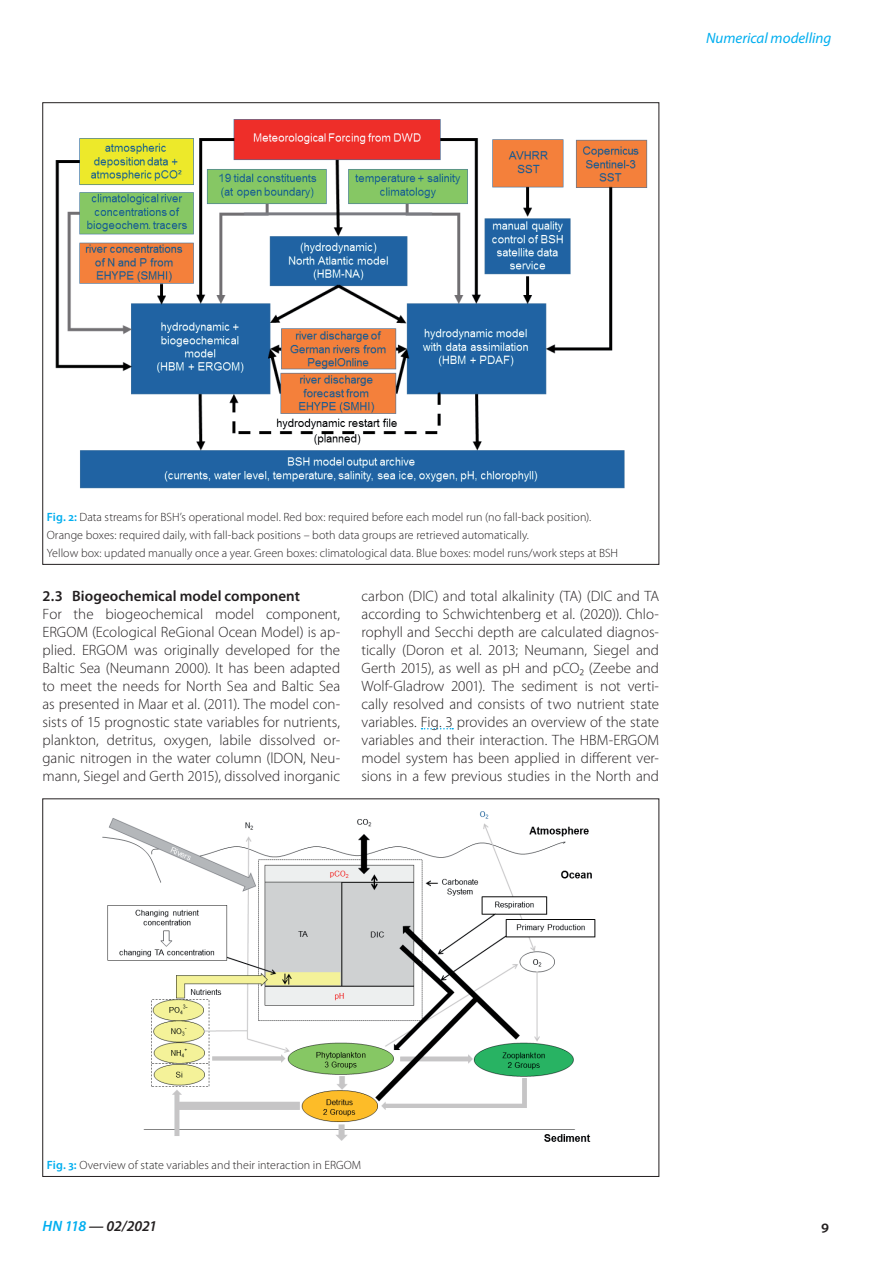
<style>
.page{position:relative;width:893px;height:1263px;background:#fff}
.page>*{position:absolute;margin:0;border:0;box-sizing:border-box;transform-origin:0 0}
.t1{font:300 15px/18px "Myriad Pro";color:#231f20;text-align:justify}
.t2{font:600 15px "Myriad Pro";letter-spacing:.005em;color:#231f20}
.t3{font:italic 15px "Myriad Pro";color:#00aeef}
.t4{font:italic 600 15px "Myriad Pro";letter-spacing:-.02em;color:#231f20}
.t5{font:300 12px/18px "Myriad Pro";letter-spacing:.005em;color:#231f20}
.s1{font-weight:600;color:#00aeef}
.s2{color:#00aeef}
</style>
<div class="page">
<svg style="left:421px;top:728px;width:32px;height:1px"></svg>
<img style="left:55px;top:119px;width:593px;height:370px">
<img style="left:102px;top:811px;width:494px;height:331px">
<p class="t3" style="left:706px;top:28px;width:127px">Numerical modelling</p>
<p class="t5" style="left:47px;top:508px;width:573px"><span class="s1">Fig. 2:</span> Data streams for BSH’s operational model. Red box: required before each model run (no fall-back position).<br>Orange boxes: required daily, with fall-back positions – both data groups are retrieved automatically.<br>Yellow box: updated manually once a year. Green boxes: climatological data. Blue boxes: model runs/work steps at BSH</p>
<p class="t2" style="left:43px;top:586px;width:259px">2.3 Biogeochemical model component</p>
<p class="t1" style="left:43px;top:604px;width:299px">For the biogeochemical model component, ERGOM (Ecological ReGional Ocean Model) is ap&shy;plied. ERGOM was originally developed for the Baltic Sea (Neumann 2000). It has been adapted to meet the needs for North Sea and Baltic Sea as presented in Maar et al. (2011). The model con&shy;sists of 15 prognostic state variables for nutrients, plankton, detritus, oxygen, labile dissolved or&shy;ganic nitrogen in the water column (lDON, Neu&shy;mann, Siegel and Gerth 2015), dissolved inorganic</p>
<p class="t1" style="left:361px;top:586px;width:299px">carbon (DIC) and total alkalinity (TA) (DIC and TA according to Schwichtenberg et al. (2020)). Chlo&shy;rophyll and Secchi depth are calculated diagnos&shy;tically (Doron et al. 2013; Neumann, Siegel and Gerth 2015), as well as pH and pCO₂ (Zeebe and Wolf-Gladrow 2001). The sediment is not verti&shy;cally resolved and consists of two nutrient state variables. Fig. 3 provides an overview of the state variables and their interaction. The HBM-ERGOM model system has been applied in different ver&shy;sions in a few previous studies in the North and</p>
<p class="t5" style="left:47px;top:1156px;width:316px"><span class="s1">Fig. 3:</span> Overview of state variables and their interaction in ERGOM</p>
<p class="t4" style="left:43px;top:1216px;width:116px"><span class="s2">HN 118</span> — 02/2021</p>
<p class="t2" style="left:821px;top:1216px;width:10px">9</p>
</div>
